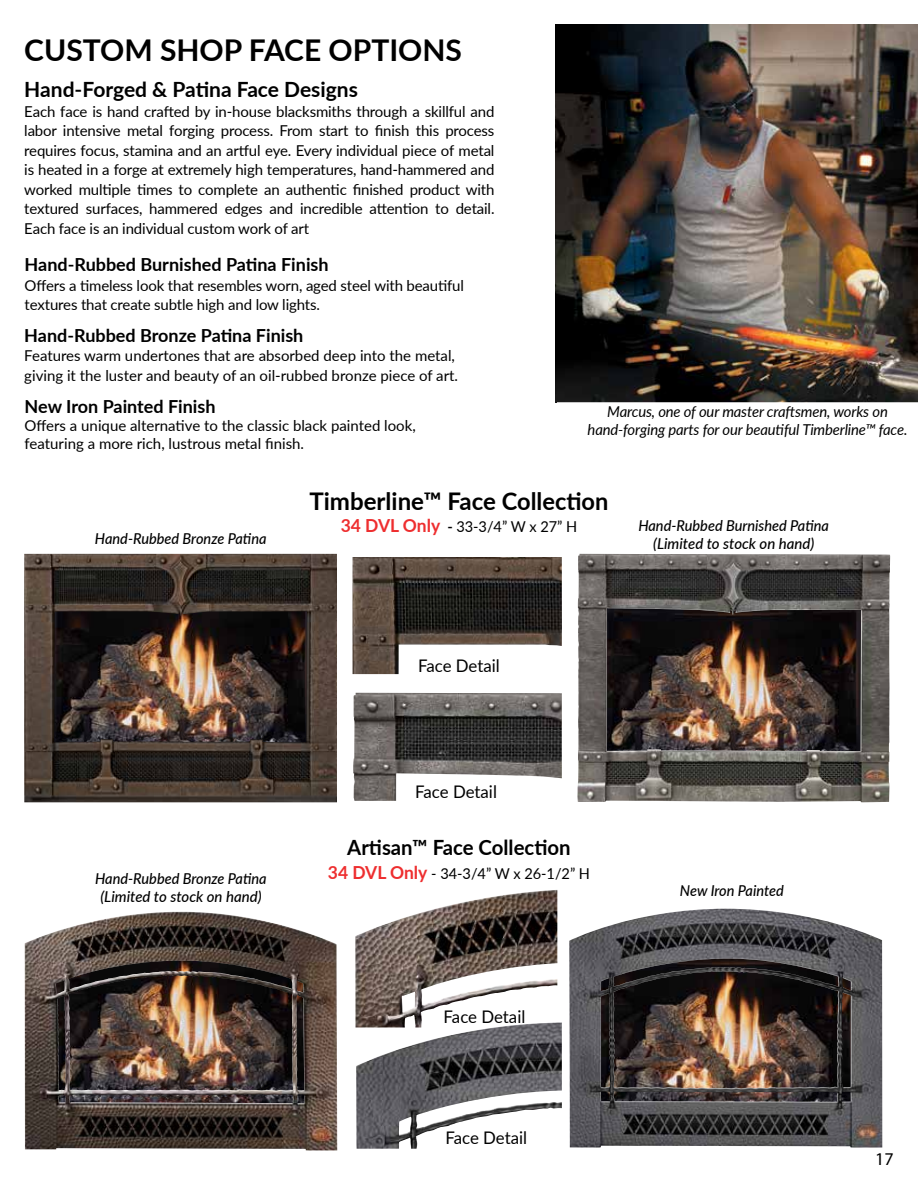
<style>
.page{position:relative;width:918px;height:1188px;background:#fff}
.page>*{position:absolute;margin:0;border:0;box-sizing:border-box;transform-origin:0 0}
.t1{font:700 30px "Lato";color:#000}
.t2{font:700 24.3px "Lato";color:#000}
.t3{font:700 21px "Lato";color:#000}
.t4{font:700 18px "Lato";color:#000}
.t5{font:18px "Myriad Pro";color:#000}
.t6{font:17.4px "Lato";color:#000101}
.t7{font:15px/19.5px "Lato";letter-spacing:-.005em;color:#000}
.t8{font:italic 500 15px/18px "Lato";color:#000101;text-align:center}
.t9{font:italic 15px/18px "Lato";letter-spacing:-.01em;color:#000101;text-align:center}
.s1{font-weight:700;font-size:18px;color:#ee2e2f}
.s2{font-weight:700}
</style>
<div class="page">
<img style="left:555px;top:25px;width:363px;height:377px">
<img style="left:569px;top:909px;width:313px;height:239px">
<img style="left:577px;top:554px;width:313px;height:248px">
<img style="left:24px;top:554px;width:313px;height:248px">
<img style="left:353px;top:557px;width:209px;height:117px">
<img style="left:353px;top:693px;width:209px;height:108px">
<img style="left:356px;top:1022px;width:206px;height:127px">
<img style="left:25px;top:912px;width:312px;height:239px">
<img style="left:355px;top:890px;width:202px;height:138px">
<h1 class="t1" style="left:24px;top:28px;width:439px">CUSTOM SHOP FACE OPTIONS</h1>
<h3 class="t3" style="left:24px;top:74px;width:335px">Hand-Forged &amp; Patina Face Designs</h3>
<p class="t7" style="left:24px;top:101px;width:472px;text-align:justify">Each face is hand crafted by in-house blacksmiths through a skillful and labor intensive metal forging process. From start to finish this process requires focus, stamina and an artful eye. Every individual piece of metal is heated in a forge at extremely high temperatures, hand-hammered and worked multiple times to complete an authentic finished product with textured surfaces, hammered edges and incredible attention to detail.<br>Each face is an individual custom work of art</p>
<p class="t4" style="left:25px;top:252px;width:306px">Hand-Rubbed Burnished Patina Finish</p>
<p class="t7" style="left:25px;top:275px;width:441px">Offers a timeless look that resembles worn, aged steel with beautiful textures that create subtle high and low lights.</p>
<p class="t4" style="left:24px;top:322px;width:281px">Hand-Rubbed Bronze Patina Finish</p>
<p class="t7" style="left:24px;top:345px;width:435px">Features warm undertones that are absorbed deep into the metal, giving it the luster and beauty of an oil-rubbed bronze piece of art.</p>
<p class="t4" style="left:25px;top:393px;width:192px">New Iron Painted Finish</p>
<p class="t7" style="left:25px;top:416px;width:393px;line-height:18px">Offers a unique alternative to the classic black painted look, featuring a more rich, lustrous metal finish.</p>
<p class="t9" style="left:588px;top:402px;width:321px">Marcus, one of our master craftsmen, works on hand-forging parts for our beautiful Timberline™ face.</p>
<p class="t8" style="left:95px;top:529px;width:173px">Hand-Rubbed Bronze Patina</p>
<h2 class="t2" style="left:310px;top:483px;width:300px">Timberline™ Face Collection</h2>
<p class="t7" style="left:341px;top:516px;width:238px"><span class="s1">34 DVL Only</span> <span class="s2">-</span> 33-3/4” W x 27” H</p>
<p class="t8" style="left:638px;top:516px;width:192px">Hand-Rubbed Burnished Patina (Limited to stock on hand)</p>
<p class="t6" style="left:418px;top:653px;width:83px">Face Detail</p>
<p class="t8" style="left:95px;top:869px;width:173px">Hand-Rubbed Bronze Patina (Limited to stock on hand)</p>
<p class="t6" style="left:415px;top:779px;width:83px">Face Detail</p>
<h3 class="t3" style="left:347px;top:832px;width:225px">Artisan™ Face Collection</h3>
<p class="t7" style="left:328px;top:863px;width:264px"><span class="s1">34 DVL Only</span> - 34-3/4” W x 26-1/2” H</p>
<p class="t6" style="left:444px;top:1004px;width:83px">Face Detail</p>
<p class="t6" style="left:446px;top:1125px;width:83px">Face Detail</p>
<p class="t8" style="left:680px;top:881px;width:106px">New Iron Painted</p>
<p class="t5" style="left:875px;top:1148px;width:20px">17</p>
</div>
